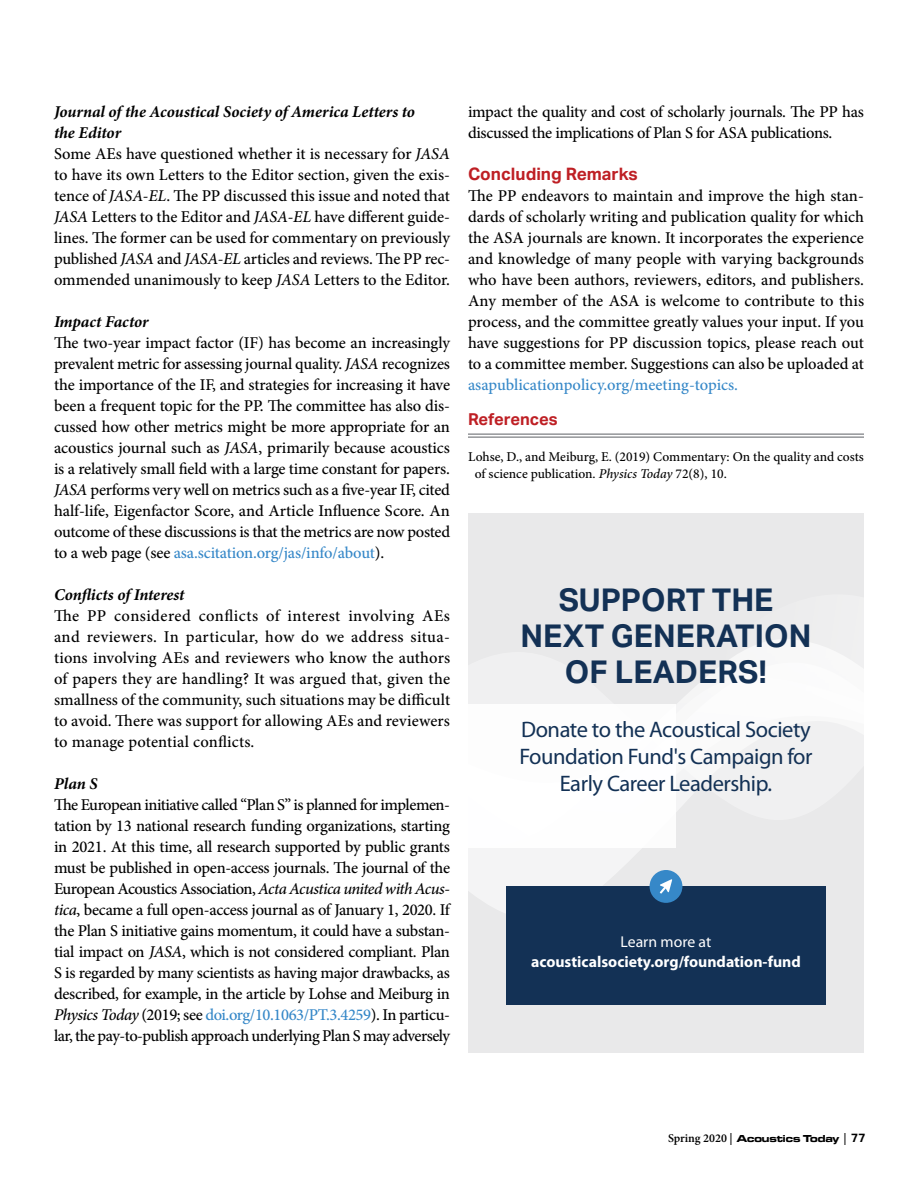
<style>
.page{position:relative;width:918px;height:1188px;background:#fff}
.page>*{position:absolute;margin:0;border:0;box-sizing:border-box;transform-origin:0 0}
.t1{font:700 31.5px/36px "Aktiv Grotesk";color:#133155;text-align:center}
.t2{font:22.5px/27px "Myriad Pro";letter-spacing:-.02em;color:#133155;text-align:center}
.t3{font:700 17.25px "Aktiv Grotesk";color:#be1f24}
.t4{font:500 16.5px/21px "Minion Pro";letter-spacing:-.01em;color:#000;text-align:justify}
.t5{font:500 16.5px "Minion Pro";color:#3688c8}
.t6{font:italic 700 16.5px "Minion Pro";letter-spacing:-.005em;color:#000}
.t7{font:700 16.5px "Aktiv Grotesk";color:#be1f24}
.t8{font:700 15.75px "Myriad Pro";color:#fff}
.t9{font:15.75px "Myriad Pro";color:#fff}
.t10{font:500 13.5px/16.5px "Minion Pro";color:#000}
.t11{font:700 10.5px "Microgramma Ext D";color:#000}
.s1{font-weight:700;font-style:italic}
.s2{font-style:italic}
.s3{color:#3688c8}
.s4{font-family:"Minion Pro";font-weight:600;font-size:12px}
.s5{font-family:"Aktiv Grotesk";font-size:12px}
</style>
<div class="page">
<hr style="left:468px;top:433px;width:396px;height:2px;background:#939598">
<hr style="left:468px;top:436px;width:396px;height:2px;background:#939598">
<div style="left:468px;top:513px;width:396px;height:540px;background:#e9e9ea"></div>
<svg style="left:468px;top:858px;width:215px;height:55px"></svg>
<svg style="left:468px;top:639px;width:396px;height:219px"></svg>
<div style="left:506px;top:886px;width:320px;height:119px;background:#133155"></div>
<div style="left:650px;top:870px;width:32px;height:33px;background:#3688c8;border-radius:50%"></div>
<svg style="left:660px;top:879px;width:12px;height:15px"></svg>
<p class="t4" style="left:54px;top:101px;width:398px;text-align:left"><span class="s1">Journal of the Acoustical Society of America Letters to<br>the Editor<br></span>Some AEs have questioned whether it is necessary for <span class="s2">JASA </span>to have its own Letters to the Editor section, given the exis&shy;tence of <span class="s2">JASA-EL</span>. The PP discussed this issue and noted that <span class="s2">JASA</span> Letters to the Editor and <span class="s2">JASA-EL</span> have different guide&shy;lines. The former can be used for commentary on previously published <span class="s2">JASA</span> and <span class="s2">JASA-EL</span> articles and reviews. The PP rec&shy;ommended unanimously to keep <span class="s2">JASA</span> Letters to the Editor.</p>
<p class="t6" style="left:54px;top:310px;width:96px">Impact Factor</p>
<p class="t4" style="left:54px;top:332px;width:398px">The two-year impact factor (IF) has become an increasingly prevalent metric for assessing journal quality. <span class="s2">JASA</span> recognizes the importance of the IF, and strategies for increasing it have been a frequent topic for the PP. The committee has also dis&shy;cussed how other metrics might be more appropriate for an acoustics journal such as <span class="s2">JASA</span>, primarily because acoustics is a relatively small field with a large time constant for papers.<br><span class="s2">JASA</span> performs very well on metrics such as a five-year IF, cited half-life, Eigenfactor Score, and Article Influence Score. An outcome of these discussions is that the metrics are now posted to a web page (see <span class="s3">asa.scitation.org/jas/info/about</span>).</p>
<p class="t6" style="left:54px;top:583px;width:132px">Conflicts of Interest</p>
<p class="t4" style="left:54px;top:605px;width:398px">The PP considered conflicts of interest involving AEs and reviewers. In particular, how do we address situa&shy;tions involving AEs and reviewers who know the authors of papers they are handling? It was argued that, given the smallness of the community, such situations may be difficult to avoid. There was support for allowing AEs and reviewers to manage potential conflicts.</p>
<p class="t6" style="left:54px;top:772px;width:45px">Plan S</p>
<p class="t4" style="left:54px;top:794px;width:398px">The European initiative called “Plan S” is planned for implemen&shy;tation by 13 national research funding organizations, starting in 2021. At this time, all research supported by public grants must be published in open-access journals. The journal of the European Acoustics Association, <span class="s2">Acta Acustica united with Acus&shy;tica</span>, became a full open-access journal as of January 1, 2020. If the Plan S initiative gains momentum, it could have a substan&shy;tial impact on <span class="s2">JASA</span>, which is not considered compliant. Plan S is regarded by many scientists as having major drawbacks, as described, for example, in the article by Lohse and Meiburg in <span class="s2">Physics Today</span> (2019; see <span class="s3">doi.org/10.1063/PT.3.4259</span>). In particu&shy;lar, the pay-to-publish approach underlying Plan S may adversely</p>
<p class="t4" style="left:468px;top:101px;width:397px">impact the quality and cost of scholarly journals. The PP has discussed the implications of Plan S for ASA publications.</p>
<p class="t3" style="left:468px;top:163px;width:171px">Concluding Remarks</p>
<p class="t4" style="left:468px;top:185px;width:398px">The PP endeavors to maintain and improve the high stan&shy;dards of scholarly writing and publication quality for which the ASA journals are known. It incorporates the experience and knowledge of many people with varying backgrounds who have been authors, reviewers, editors, and publishers.<br>Any member of the ASA is welcome to contribute to this process, and the committee greatly values your input. If you have suggestions for PP discussion topics, please reach out to a committee member. Suggestions can also be uploaded at</p>
<p class="t5" style="left:468px;top:374px;width:272px">asapublicationpolicy.org/meeting-topics.</p>
<p class="t7" style="left:468px;top:408px;width:91px">References</p>
<p class="t10" style="left:475px;top:449px;width:391px;text-indent:-6px">Lohse, D., and Meiburg, E. (2019) Commentary: On the quality and costs of science publication. <span class="s2">Physics Today</span> 72(8), 10.</p>
<h1 class="t1" style="left:521px;top:581px;width:292px">SUPPORT THE<br>NEXT GENERATION<br>OF LEADERS!</h1>
<h2 class="t2" style="left:520px;top:715px;width:294px">Donate to the Acoustical Society<br>Foundation Fund's Campaign for<br>Early Career Leadership.</h2>
<p class="t9" style="left:621px;top:932px;width:92px">Learn more at</p>
<p class="t8" style="left:531px;top:951px;width:271px">acousticalsociety.org/foundation-fund</p>
<p class="t11" style="left:668px;top:1131px;width:199px"><span class="s4">Spring 2020 |</span> Acoustics Today <span class="s4">|</span> <span class="s5">77</span></p>
</div>
